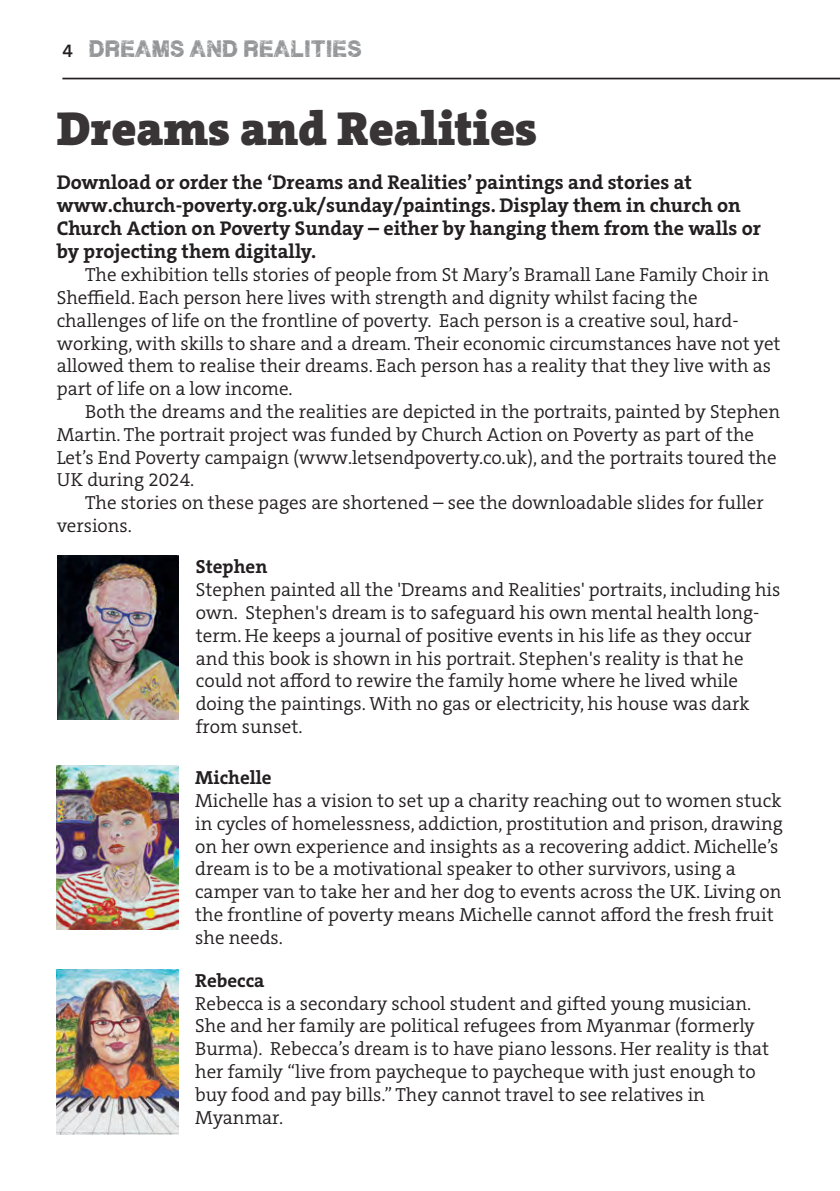
<style>
.page{position:relative;width:840px;height:1191px;background:#fff}
.page>*{position:absolute;margin:0;border:0;box-sizing:border-box;transform-origin:0 0}
.t1{font:900 48px "The Serif C5";color:#393536}
.t2{font:700 20px "The Serif C5";color:#231f20}
.t3{font:300 19px "The Serif C5";color:#231f20}
.t4{font:700 19px "The Serif C5";color:#231f20}
.t5{font:19px "Plane Crash";color:#939597}
.t6{font:600 19px "The Sans C5";color:#231f20}
</style>
<div class="page">
<hr style="left:62px;top:78px;width:777px;height:1px;background:#231f20">
<img style="left:57px;top:969px;width:121px;height:165px">
<img style="left:57px;top:765px;width:121px;height:164px">
<img style="left:57px;top:555px;width:122px;height:165px">
<p class="t6" style="left:62px;top:43px;width:12px">4</p>
<p class="t5" style="left:89px;top:43px;width:274px">DREAMS AND REALITIES</p>
<p class="t1" style="left:57px;top:110px;width:481px">Dreams and Realities</p>
<p class="t2" style="left:57px;top:174px;width:636px">Download or order the ‘Dreams and Realities’ paintings and stories at</p>
<p class="t2" style="left:57px;top:197px;width:685px">www.church-poverty.org.uk/sunday/paintings. Display them in church on</p>
<p class="t2" style="left:57px;top:220px;width:705px">Church Action on Poverty Sunday – either by hanging them from the walls or</p>
<p class="t2" style="left:57px;top:243px;width:261px">by projecting them digitally.</p>
<p class="t3" style="left:85px;top:267px;width:685px">The exhibition tells stories of people from St Mary’s Bramall Lane Family Choir in</p>
<p class="t3" style="left:57px;top:290px;width:642px">Sheffield. Each person here lives with strength and dignity whilst facing the</p>
<p class="t3" style="left:57px;top:313px;width:683px">challenges of life on the frontline of poverty. Each person is a creative soul, hard-</p>
<p class="t3" style="left:57px;top:335px;width:725px">working, with skills to share and a dream. Their economic circumstances have not yet</p>
<p class="t3" style="left:57px;top:358px;width:715px">allowed them to realise their dreams. Each person has a reality that they live with as</p>
<p class="t3" style="left:57px;top:381px;width:237px">part of life on a low income.</p>
<p class="t3" style="left:85px;top:404px;width:696px">Both the dreams and the realities are depicted in the portraits, painted by Stephen</p>
<p class="t3" style="left:57px;top:427px;width:698px">Martin. The portrait project was funded by Church Action on Poverty as part of the</p>
<p class="t3" style="left:57px;top:449px;width:721px">Let’s End Poverty campaign (www.letsendpoverty.co.uk), and the portraits toured the</p>
<p class="t3" style="left:57px;top:472px;width:139px">UK during 2024.</p>
<p class="t3" style="left:85px;top:495px;width:679px">The stories on these pages are shortened – see the downloadable slides for fuller</p>
<p class="t3" style="left:57px;top:518px;width:77px">versions.</p>
<p class="t4" style="left:196px;top:559px;width:73px">Stephen</p>
<p class="t3" style="left:196px;top:582px;width:585px">Stephen painted all the 'Dreams and Realities' portraits, including his</p>
<p class="t3" style="left:196px;top:605px;width:564px">own. Stephen's dream is to safeguard his own mental health long-</p>
<p class="t3" style="left:196px;top:628px;width:557px">term. He keeps a journal of positive events in his life as they occur</p>
<p class="t3" style="left:196px;top:650px;width:549px">and this book is shown in his portrait. Stephen's reality is that he</p>
<p class="t3" style="left:196px;top:673px;width:543px">could not afford to rewire the family home where he lived while</p>
<p class="t3" style="left:196px;top:696px;width:555px">doing the paintings. With no gas or electricity, his house was dark</p>
<p class="t3" style="left:196px;top:719px;width:108px">from sunset.</p>
<p class="t4" style="left:195px;top:770px;width:78px">Michelle</p>
<p class="t3" style="left:195px;top:793px;width:587px">Michelle has a vision to set up a charity reaching out to women stuck</p>
<p class="t3" style="left:195px;top:815px;width:589px">in cycles of homelessness, addiction, prostitution and prison, drawing</p>
<p class="t3" style="left:195px;top:838px;width:584px">on her own experience and insights as a recovering addict. Michelle’s</p>
<p class="t3" style="left:195px;top:861px;width:542px">dream is to be a motivational speaker to other survivors, using a</p>
<p class="t3" style="left:195px;top:884px;width:587px">camper van to take her and her dog to events across the UK. Living on</p>
<p class="t3" style="left:195px;top:907px;width:579px">the frontline of poverty means Michelle cannot afford the fresh fruit</p>
<p class="t3" style="left:195px;top:929px;width:89px">she needs.</p>
<p class="t4" style="left:195px;top:972px;width:71px">Rebecca</p>
<p class="t3" style="left:195px;top:995px;width:557px">Rebecca is a secondary school student and gifted young musician.</p>
<p class="t3" style="left:195px;top:1018px;width:561px">She and her family are political refugees from Myanmar (formerly</p>
<p class="t3" style="left:195px;top:1041px;width:575px">Burma). Rebecca’s dream is to have piano lessons. Her reality is that</p>
<p class="t3" style="left:195px;top:1064px;width:562px">her family “live from paycheque to paycheque with just enough to</p>
<p class="t3" style="left:195px;top:1086px;width:511px">buy food and pay bills.” They cannot travel to see relatives in</p>
<p class="t3" style="left:195px;top:1109px;width:90px">Myanmar.</p>
</div>
